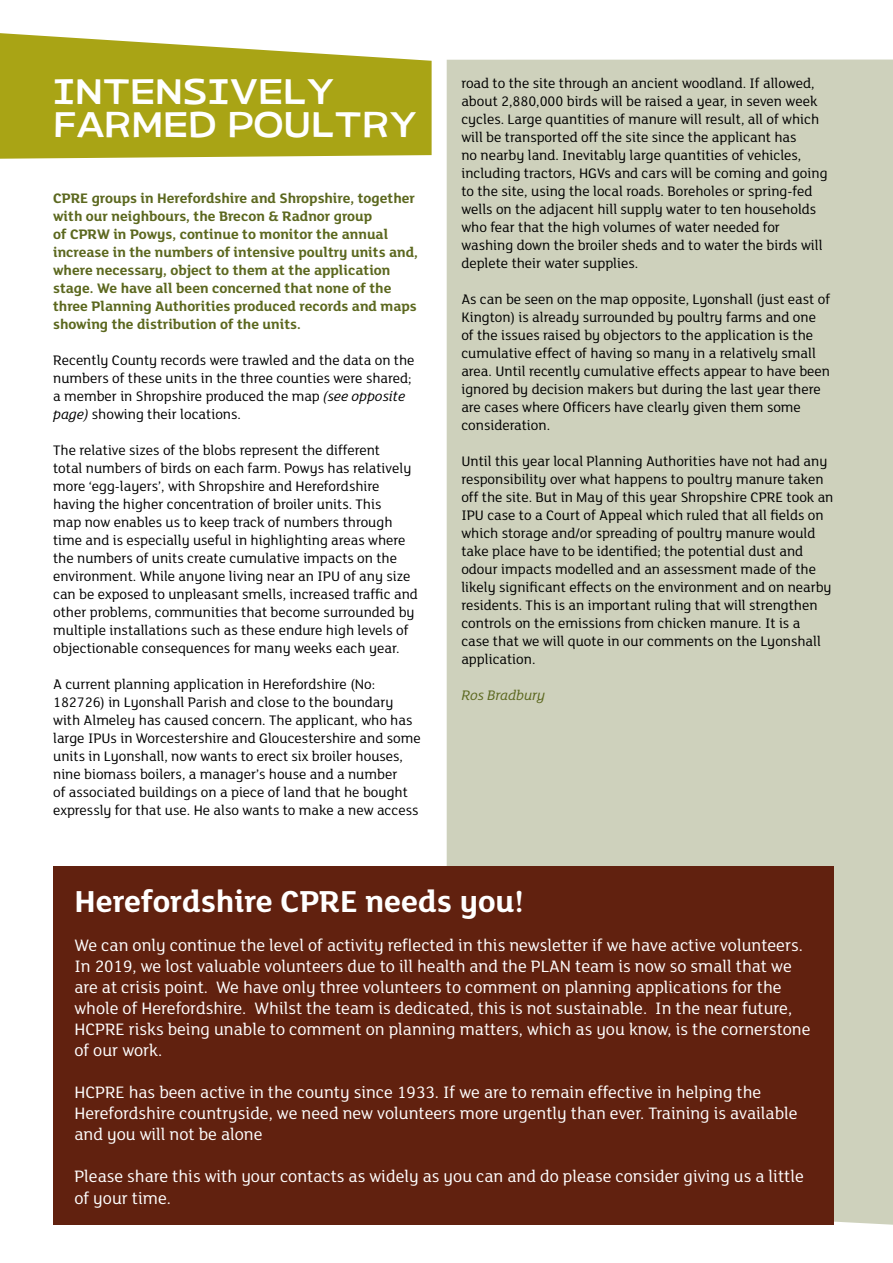
<style>
.page{position:relative;width:893px;height:1263px;background:#fff}
.page>*{position:absolute;margin:0;border:0;box-sizing:border-box;transform-origin:0 0}
.t1{font:34.5px/33px "Rustic Open";color:#fff}
.t2{font:700 33px "FS Lola";color:#fff}
.t3{font:18px/21px "FS Lola";color:#fff}
.t4{font:15px/18px "FS Lola";color:#000}
.t5{font:700 15px/18px "FS Lola";color:#5c681f}
.t6{font:italic 15px "FS Lola";color:#5c681f}
.s1{font-style:italic}
</style>
<div class="page">
<div style="left:447px;top:60px;width:446px;height:1165px;background:#ced1bc"></div>
<svg style="left:0;top:33px;width:432px;height:126px;background:#b4af32"></svg>
<div style="left:53px;top:866px;width:780px;height:359px;background:#61210f"></div>
<h1 class="t1" style="left:53px;top:77px;width:365px">INTENSIVELY<br>FARMED POULTRY</h1>
<p class="t4" style="left:461px;top:73px;width:368px">road to the site through an ancient woodland. If allowed, about 2,880,000 birds will be raised a year, in seven week cycles. Large quantities of manure will result, all of which will be transported off the site since the applicant has<br>no nearby land. Inevitably large quantities of vehicles, including tractors, HGVs and cars will be coming and going to the site, using the local roads. Boreholes or spring-fed wells on the adjacent hill supply water to ten households who fear that the high volumes of water needed for washing down the broiler sheds and to water the birds will deplete their water supplies.</p>
<p class="t4" style="left:461px;top:289px;width:370px">As can be seen on the map opposite, Lyonshall (just east of Kington) is already surrounded by poultry farms and one of the issues raised by objectors to the application is the cumulative effect of having so many in a relatively small area. Until recently cumulative effects appear to have been ignored by decision makers but during the last year there are cases where Officers have clearly given them some consideration.</p>
<p class="t4" style="left:461px;top:451px;width:374px">Until this year local Planning Authorities have not had any responsibility over what happens to poultry manure taken off the site. But in May of this year Shropshire CPRE took an IPU case to a Court of Appeal which ruled that all fields on which storage and/or spreading of poultry manure would take place have to be identified; the potential dust and odour impacts modelled and an assessment made of the likely significant effects on the environment and on nearby residents. This is an important ruling that will strengthen controls on the emissions from chicken manure. It is a<br>case that we will quote in our comments on the Lyonshall application.</p>
<p class="t6" style="left:461px;top:685px;width:85px">Ros Bradbury</p>
<p class="t5" style="left:53px;top:188px;width:366px">CPRE groups in Herefordshire and Shropshire, together with our neighbours, the Brecon &amp; Radnor group<br>of CPRW in Powys, continue to monitor the annual increase in the numbers of intensive poultry units and, where necessary, object to them at the application stage. We have all been concerned that none of the three Planning Authorities produced records and maps showing the distribution of the units.</p>
<p class="t4" style="left:53px;top:350px;width:363px">Recently County records were trawled and the data on the numbers of these units in the three counties were shared; a member in Shropshire produced the map <span class="s1">(see opposite page)</span> showing their locations.</p>
<p class="t4" style="left:53px;top:440px;width:366px">The relative sizes of the blobs represent the different<br>total numbers of birds on each farm. Powys has relatively more ‘egg-layers’, with Shropshire and Herefordshire having the higher concentration of broiler units. This<br>map now enables us to keep track of numbers through time and is especially useful in highlighting areas where the numbers of units create cumulative impacts on the environment. While anyone living near an IPU of any size can be exposed to unpleasant smells, increased traffic and other problems, communities that become surrounded by multiple installations such as these endure high levels of objectionable consequences for many weeks each year.</p>
<p class="t4" style="left:53px;top:674px;width:369px">A current planning application in Herefordshire (No:<br>182726) in Lyonshall Parish and close to the boundary with Almeley has caused concern. The applicant, who has large IPUs in Worcestershire and Gloucestershire and some units in Lyonshall, now wants to erect six broiler houses, nine biomass boilers, a manager’s house and a number<br>of associated buildings on a piece of land that he bought expressly for that use. He also wants to make a new access</p>
<h2 class="t2" style="left:74px;top:879px;width:451px">Herefordshire CPRE needs you!</h2>
<p class="t3" style="left:74px;top:934px;width:738px">We can only continue the level of activity reflected in this newsletter if we have active volunteers.<br>In 2019, we lost valuable volunteers due to ill health and the PLAN team is now so small that we are at crisis point. We have only three volunteers to comment on planning applications for the whole of Herefordshire. Whilst the team is dedicated, this is not sustainable. In the near future, HCPRE risks being unable to comment on planning matters, which as you know, is the cornerstone of our work.</p>
<p class="t3" style="left:74px;top:1081px;width:725px">HCPRE has been active in the county since 1933. If we are to remain effective in helping the<br>Herefordshire countryside, we need new volunteers more urgently than ever. Training is available and you will not be alone</p>
<p class="t3" style="left:74px;top:1165px;width:731px">Please share this with your contacts as widely as you can and do please consider giving us a little of your time.</p>
</div>
